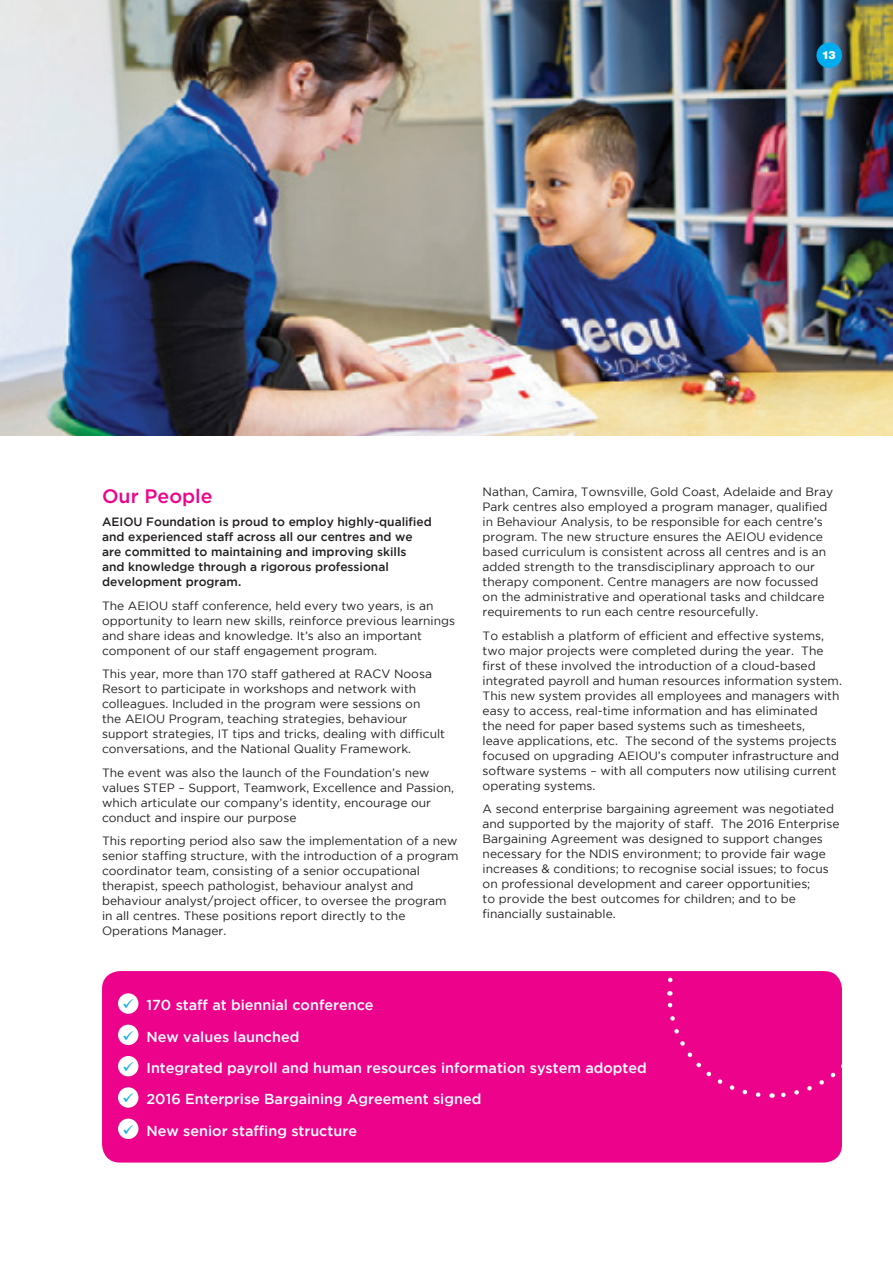
<style>
.page{position:relative;width:893px;height:1263px;background:#fff}
.page>*{position:absolute;margin:0;border:0;box-sizing:border-box;transform-origin:0 0}
.t1{font:500 19.5px "Gotham";color:#ed028c}
.t2{font:500 14.4px "Gotham";color:#fff}
.t3{font:12px/15px "Gotham";color:#231f20}
.t4{font:500 12px/15px "Gotham";color:#231f20}
.t5{font:900 11.25px "Helvetica Rounded";color:#fff}
.s1{color:#00aeef}
</style>
<div class="page">
<img style="left:0;top:0;width:893px;height:435px">
<div style="left:102px;top:971px;width:740px;height:191px;background:#ed028c;border-radius:18px"></div>
<div style="left:816px;top:43px;width:26px;height:25px;background:#00aeef;border-radius:50%"></div>
<div style="left:118px;top:993px;width:20px;height:21px;background:#fff;border-radius:50%"></div>
<div style="left:118px;top:1025px;width:20px;height:20px;background:#fff;border-radius:50%"></div>
<div style="left:118px;top:1056px;width:20px;height:20px;background:#fff;border-radius:50%"></div>
<div style="left:118px;top:1087px;width:20px;height:21px;background:#fff;border-radius:50%"></div>
<div style="left:118px;top:1118px;width:20px;height:21px;background:#fff;border-radius:50%"></div>
<svg style="left:667px;top:991px;width:94px;height:106px"></svg>
<svg style="left:665px;top:971px;width:108px;height:12px"></svg>
<svg style="left:780px;top:971px;width:62px;height:18px"></svg>
<svg style="left:772px;top:1064px;width:70px;height:34px"></svg>
<p class="t5" style="left:822px;top:47px;width:15px">13</p>
<h1 class="t1" style="left:102px;top:483px;width:112px">Our People</h1>
<p class="t4" style="left:102px;top:514px;width:331px">AEIOU Foundation is proud to employ highly-qualified and experienced staff across all our centres and we are committed to maintaining and improving skills and knowledge through a rigorous professional development program.</p>
<p class="t3" style="left:102px;top:598px;width:354px">The AEIOU staff conference, held every two years, is an opportunity to learn new skills, reinforce previous learnings and share ideas and knowledge. It’s also an important component of our staff engagement program.</p>
<p class="t3" style="left:102px;top:666px;width:345px">This year, more than 170 staff gathered at RACV Noosa Resort to participate in workshops and network with colleagues. Included in the program were sessions on<br>the AEIOU Program, teaching strategies, behaviour support strategies, IT tips and tricks, dealing with difficult conversations, and the National Quality Framework.</p>
<p class="t3" style="left:102px;top:765px;width:354px">The event was also the launch of the Foundation’s new values STEP – Support, Teamwork, Excellence and Passion, which articulate our company’s identity, encourage our conduct and inspire our purpose</p>
<p class="t3" style="left:102px;top:833px;width:358px">This reporting period also saw the implementation of a new senior staffing structure, with the introduction of a program coordinator team, consisting of a senior occupational therapist, speech pathologist, behaviour analyst and behaviour analyst/project officer, to oversee the program in all centres. These positions report directly to the Operations Manager.</p>
<p class="t3" style="left:483px;top:484px;width:352px">Nathan, Camira, Townsville, Gold Coast, Adelaide and Bray Park centres also employed a program manager, qualified in Behaviour Analysis, to be responsible for each centre’s program. The new structure ensures the AEIOU evidence based curriculum is consistent across all centres and is an added strength to the transdisciplinary approach to our therapy component. Centre managers are now focussed on the administrative and operational tasks and childcare requirements to run each centre resourcefully.</p>
<p class="t3" style="left:483px;top:628px;width:361px">To establish a platform of efficient and effective systems, two major projects were completed during the year. The first of these involved the introduction of a cloud-based integrated payroll and human resources information system.<br>This new system provides all employees and managers with easy to access, real-time information and has eliminated<br>the need for paper based systems such as timesheets,<br>leave applications, etc. The second of the systems projects focused on upgrading AEIOU’s computer infrastructure and software systems – with all computers now utilising current operating systems.</p>
<p class="t3" style="left:483px;top:801px;width:358px">A second enterprise bargaining agreement was negotiated and supported by the majority of staff. The 2016 Enterprise Bargaining Agreement was designed to support changes necessary for the NDIS environment; to provide fair wage increases &amp; conditions; to recognise social issues; to focus on professional development and career opportunities;<br>to provide the best outcomes for children; and to be financially sustainable.</p>
<p class="t2" style="left:122px;top:997px;width:253px"><span class="s1">✓</span> 170 staff at biennial conference</p>
<p class="t2" style="left:122px;top:1028px;width:179px"><span class="s1">✓</span> New values launched</p>
<p class="t2" style="left:122px;top:1060px;width:526px"><span class="s1">✓</span> Integrated payroll and human resources information system adopted</p>
<p class="t2" style="left:122px;top:1091px;width:360px"><span class="s1">✓</span> 2016 Enterprise Bargaining Agreement signed</p>
<p class="t2" style="left:122px;top:1122px;width:236px"><span class="s1">✓</span> New senior staffing structure</p>
</div>
